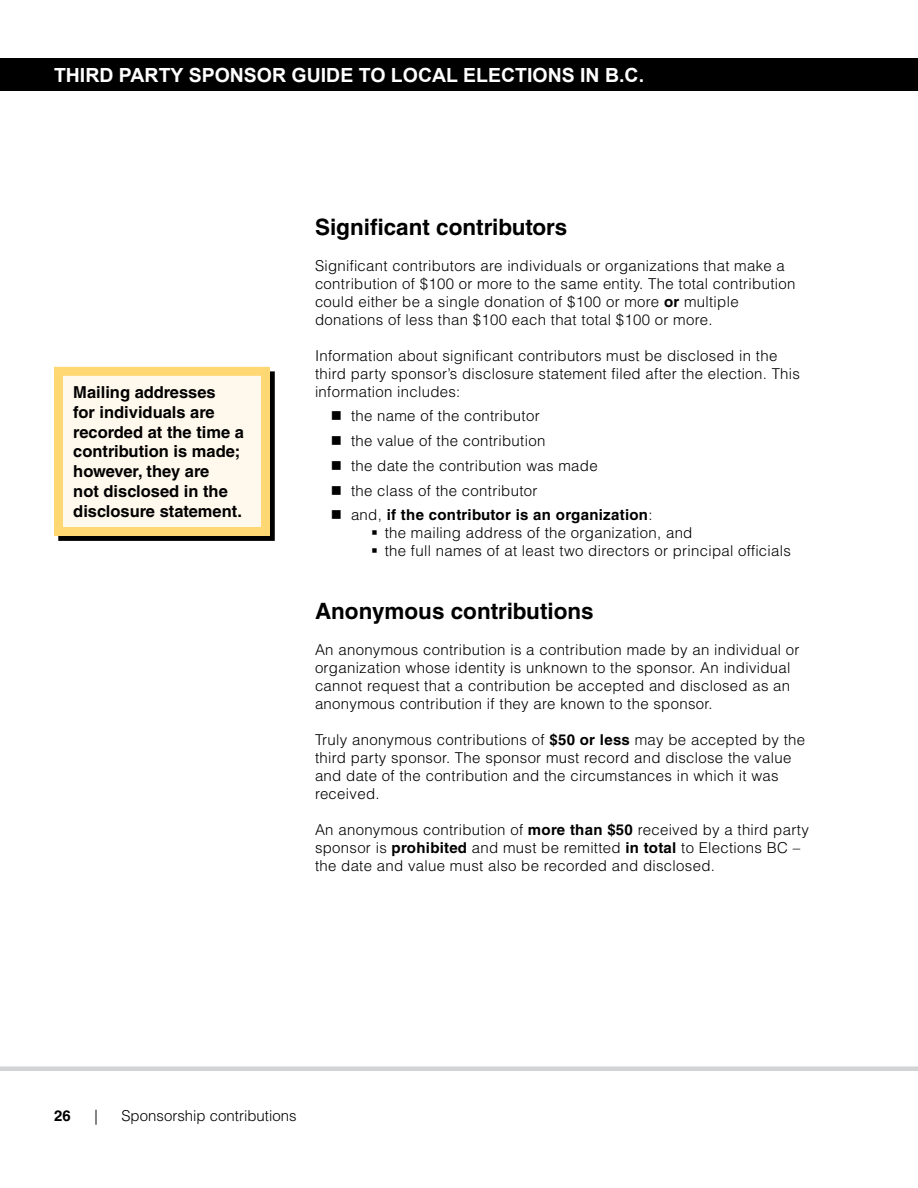
<style>
.page{position:relative;width:918px;height:1188px;background:#fff}
.page>*{position:absolute;margin:0;border:0;box-sizing:border-box;transform-origin:0 0}
.Heading_2__after_bul{font:700 22.5px "Helvetica LT Std";color:#000}
.t1{font:700 19.5px "Arial";color:#fff}
.t2{font:700 16.5px/19.8px "Helvetica LT Std";color:#000}
.Body{font:300 15px/18px "Helvetica LT Std";letter-spacing:.02em;color:#000}
.Body__before_bullets{font:300 15px/18px "Helvetica LT Std";letter-spacing:.02em;color:#000}
.t3{font:700 15px "Helvetica LT Std";letter-spacing:.02em;color:#000}
.Body-2{font:300 15px "Helvetica LT Std";color:#000}
.s1{font-weight:700}
.s2{font-weight:300}
</style>
<div class="page">
<div style="left:0;top:58px;width:918px;height:33px;background:#000"></div>
<div style="left:0;top:1066px;width:918px;height:5px;background:#d1d3d4"></div>
<div style="left:58px;top:371px;width:216px;height:169px;background:#000"></div>
<div style="left:58px;top:371px;width:208px;height:161px;background:#fff9ed"></div>
<div style="left:54px;top:367px;width:216px;height:169px;border:9px solid #ffd773"></div>
<h2 class="t1" style="left:54px;top:62px;width:592px">THIRD PARTY SPONSOR GUIDE TO LOCAL ELECTIONS IN B.C.</h2>
<p class="t2" style="left:73px;top:382px;width:172px">Mailing addresses<br>for individuals are recorded at the time a contribution is made; however, they are<br>not disclosed in the disclosure statement.</p>
<h2 class="Heading_2__after_bul" style="left:315px;top:213px;width:254px">Significant contributors</h2>
<p class="Body" style="left:315px;top:256px;width:482px">Significant contributors are individuals or organizations that make a contribution of $100 or more to the same entity. The total contribution could either be a single donation of $100 or more <span class="s1">or</span> multiple donations of less than $100 each that total $100 or more.</p>
<p class="Body__before_bullets" style="left:315px;top:346px;width:487px">Information about significant contributors must be disclosed in the third party sponsor’s disclosure statement filed after the election. This information includes:</p>
<p class="Body" style="left:351px;top:407px;width:190px">the name of the contributor</p>
<p class="Body" style="left:351px;top:432px;width:196px">the value of the contribution</p>
<p class="Body" style="left:351px;top:456px;width:248px">the date the contribution was made</p>
<p class="Body" style="left:351px;top:481px;width:188px">the class of the contributor</p>
<p class="t3" style="left:351px;top:506px;width:303px"><span class="s2">and,</span> if the contributor is an organization<span class="s2">:</span></p>
<p class="Body" style="left:385px;top:524px;width:309px">the mailing address of the organization, and</p>
<p class="Body" style="left:385px;top:542px;width:408px">the full names of at least two directors or principal officials</p>
<h2 class="Heading_2__after_bul" style="left:315px;top:598px;width:280px">Anonymous contributions</h2>
<p class="Body" style="left:315px;top:641px;width:486px">An anonymous contribution is a contribution made by an individual or organization whose identity is unknown to the sponsor. An individual cannot request that a contribution be accepted and disclosed as an anonymous contribution if they are known to the sponsor.</p>
<p class="Body" style="left:315px;top:731px;width:492px">Truly anonymous contributions of <span class="s1">$50 or less</span> may be accepted by the third party sponsor. The sponsor must record and disclose the value and date of the contribution and the circumstances in which it was received.</p>
<p class="Body" style="left:315px;top:821px;width:495px">An anonymous contribution of <span class="s1">more than $50</span> received by a third party sponsor is <span class="s1">prohibited</span> and must be remitted <span class="s1">in total</span> to Elections BC – the date and value must also be recorded and disclosed.</p>
<p class="t3" style="left:54px;top:1106px;width:18px">26</p>
<p class="Body" style="left:94px;top:1106px;width:5px">|</p>
<p class="Body-2" style="left:122px;top:1106px;width:177px">Sponsorship contributions</p>
</div>
